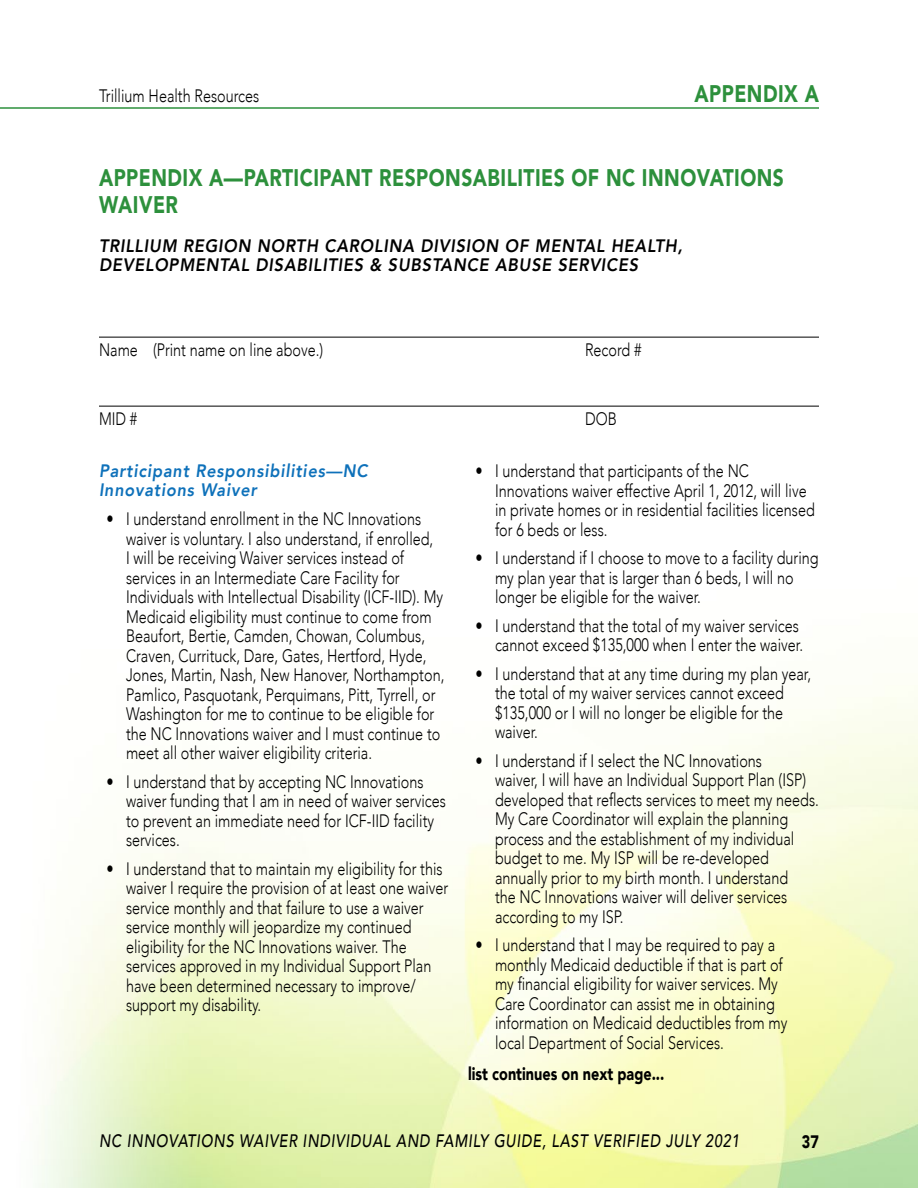
<style>
.page{position:relative;width:918px;height:1188px;background:#fff}
.page>*{position:absolute;margin:0;border:0;box-sizing:border-box;transform-origin:0 0}
.A-Header__Toc_Header{font:900 24px/27px "Avenir";letter-spacing:.025em;color:#2d903c;scale:.8 1}
.FORM{font:300 18px/19.5px "Avenir";color:#000;scale:.8 1}
.C-Subheader_Tittle{font:italic 800 18px/19.5px "Avenir";letter-spacing:.05em;color:#000;scale:.9 1}
.t1{font:italic 500 18px "Avenir";letter-spacing:.05em;color:#000;scale:.8 1}
.Subheader_Tittle__To{font:italic 800 18px/19.5px "Avenir";letter-spacing:.05em;color:#0e71ba;scale:.9 1}
.Body_Text_Document{font:900 18px "Avenir";color:#000;scale:.8 1}
</style>
<div class="page">
<hr style="left:0;top:107px;width:819px;height:2px;background:#2d903c">
<hr style="left:99px;top:337px;width:720px;height:1px;background:#000">
<hr style="left:99px;top:406px;width:720px;height:1px;background:#000">
<p class="FORM" style="left:99px;top:86px;width:202px">Trillium Health Resources</p>
<h1 class="A-Header__Toc_Header" style="left:694px;top:80px;width:35px">Appendi</h1>
<h1 class="A-Header__Toc_Header" style="left:784px;top:80px;width:45px">x A</h1>
<p class="A-Header__Toc_Header" style="left:99px;top:164px;width:858px">APPENDIX A—PARTICIPANT RESPONSABILITIES OF NC INNOVATIONS<br>WAIVER</p>
<p class="C-Subheader_Tittle" style="left:99px;top:236px;width:650px">TRILLIUM REGION NORTH CAROLINA DIVISION OF MENTAL HEALTH,<br>DEVELOPMENTAL DISABILITIES &amp; SUBSTANCE ABUSE SERVICES</p>
<p class="FORM" style="left:99px;top:340px;width:282px">Name (Print name on line above.)</p>
<p class="FORM" style="left:585px;top:340px;width:72px">Record #</p>
<p class="FORM" style="left:99px;top:409px;width:50px">MID #</p>
<p class="FORM" style="left:585px;top:409px;width:41px">DOB</p>
<p class="Subheader_Tittle__To" style="left:99px;top:461px;width:300px">Participant Responsibilities—NC<br>Innovations Waiver</p>
<p class="FORM" style="left:126px;top:509px;width:400px;text-indent:-20px">• I understand enrollment in the NC Innovations waiver is voluntary. I also understand, if enrolled,<br>I will be receiving Waiver services instead of services in an Intermediate Care Facility for Individuals with Intellectual Disability (ICF-IID). My Medicaid eligibility must continue to come from Beaufort, Bertie, Camden, Chowan, Columbus, Craven, Currituck, Dare, Gates, Hertford, Hyde, Jones, Martin, Nash, New Hanover, Northampton, Pamlico, Pasquotank, Perquimans, Pitt, Tyrrell, or Washington for me to continue to be eligible for the NC Innovations waiver and I must continue to meet all other waiver eligibility criteria.</p>
<p class="FORM" style="left:126px;top:772px;width:401px;text-indent:-20px">• I understand that by accepting NC Innovations waiver funding that I am in need of waiver services to prevent an immediate need for ICF-IID facility services.</p>
<p class="FORM" style="left:126px;top:859px;width:404px;text-indent:-20px">• I understand that to maintain my eligibility for this waiver I require the provision of at least one waiver service monthly and that failure to use a waiver service monthly will jeopardize my continued eligibility for the NC Innovations waiver. The services approved in my Individual Support Plan have been determined necessary to improve/ support my disability.</p>
<p class="FORM" style="left:495px;top:461px;width:401px;text-indent:-20px">• I understand that participants of the NC Innovations waiver effective April 1, 2012, will live in private homes or in residential facilities licensed for 6 beds or less.</p>
<p class="FORM" style="left:495px;top:548px;width:406px;text-indent:-20px">• I understand if I choose to move to a facility during my plan year that is larger than 6 beds, I will no longer be eligible for the waiver.</p>
<p class="FORM" style="left:476px;top:616px;width:408px;text-align:right">• I understand that the total of my waiver services cannot exceed $135,000 when I enter the waiver.</p>
<p class="FORM" style="left:495px;top:664px;width:397px;text-indent:-20px">• I understand that at any time during my plan year, the total of my waiver services cannot exceed $135,000 or I will no longer be eligible for the waiver.</p>
<p class="FORM" style="left:495px;top:751px;width:406px;text-indent:-20px">• I understand if I select the NC Innovations<br>waiver, I will have an Individual Support Plan (ISP) developed that reflects services to meet my needs.<br>My Care Coordinator will explain the planning process and the establishment of my individual budget to me. My ISP will be re-developed annually prior to my birth month. I understand<br>the NC Innovations waiver will deliver services according to my ISP.</p>
<p class="FORM" style="left:495px;top:935px;width:367px;text-indent:-20px">• I understand that I may be required to pay a monthly Medicaid deductible if that is part of my financial eligibility for waiver services. My Care Coordinator can assist me in obtaining information on Medicaid deductibles from my local Department of Social Services.</p>
<p class="Body_Text_Document" style="left:468px;top:1058px;width:247px">list continues on next page...</p>
<p class="t1" style="left:99px;top:1131px;width:802px">NC INNOVATIONS WAIVER INDIVIDUAL AND FAMILY GUIDE, LAST VERIFIED JULY 2021</p>
<p class="Body_Text_Document" style="left:802px;top:1126px;width:23px">37</p>
</div>
